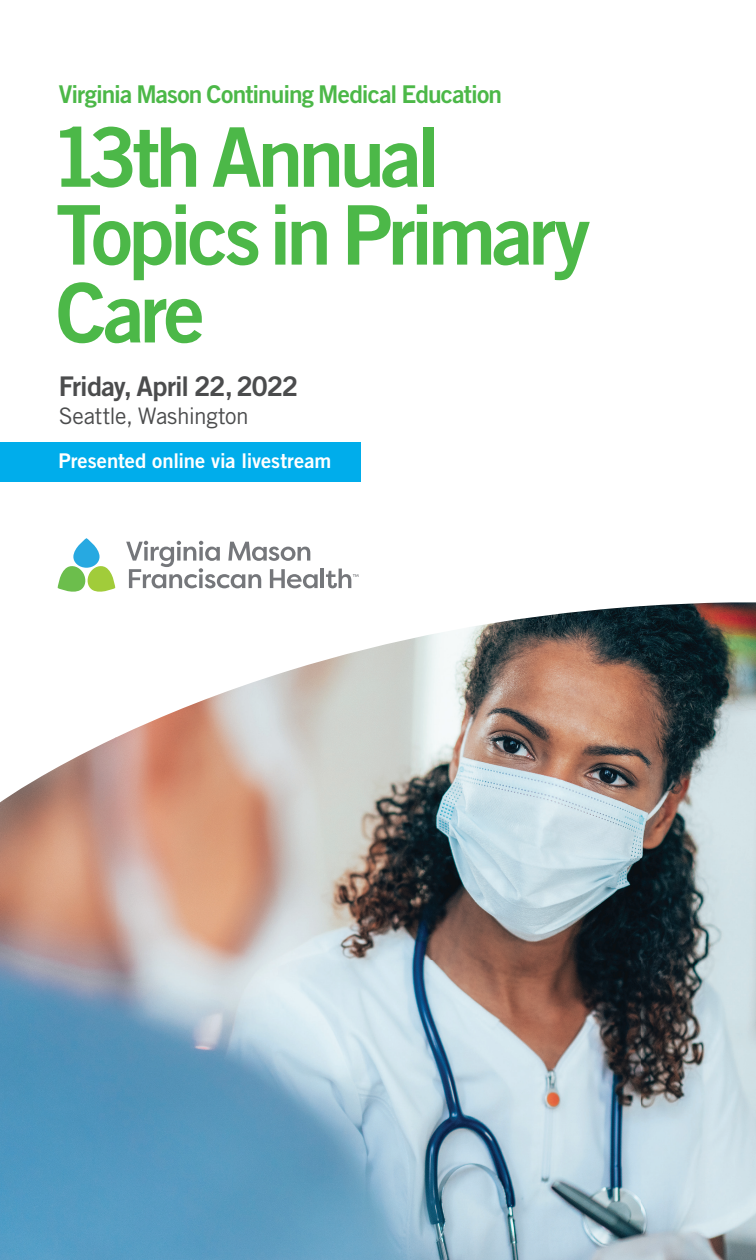
<style>
.page{position:relative;width:756px;height:1260px;background:#fff}
.page>*{position:absolute;margin:0;border:0;box-sizing:border-box;transform-origin:0 0}
.t1{font:82.25px/77.9px "Trade Gothic LT Std Bd 2";letter-spacing:-.055em;color:#4cb848}
.t2{font:27.12px "Trade Gothic LT Std Bd 2";letter-spacing:-.04em;color:#4b4c4d}
.t3{font:24.5px "Trade Gothic LT Std Bd 2";letter-spacing:-.035em;color:#4cb848}
.t4{font:22.75px "Trade Gothic LT Std";letter-spacing:-.015em;color:#4b4c4d}
.t5{font:20.3px "Trade Gothic LT Std Bd 2";color:#fff}
</style>
<div class="page">
<img style="left:291px;top:606px;width:349px;height:654px">
<img style="left:640px;top:602px;width:116px;height:658px">
<img style="left:116px;top:670px;width:175px;height:590px">
<img style="left:0;top:737px;width:116px;height:523px">
<svg style="left:58px;top:538px;width:57px;height:54px"></svg>
<svg style="left:126px;top:541px;width:192px;height:47px"></svg>
<hr style="left:321px;top:569px;width:3px;height:19px;background:#75777b">
<svg style="left:326px;top:569px;width:33px;height:19px"></svg>
<div style="left:0;top:442px;width:360px;height:39px;background:#00adeb"></div>
<p class="t3" style="left:59px;top:80px;width:445px">Virginia Mason Continuing Medical Education</p>
<h1 class="t1" style="left:49px;top:117px;width:543px">13th Annual<br>Topics in Primary<br>Care</h1>
<p class="t2" style="left:59px;top:369px;width:241px">Friday, April 22, 2022</p>
<p class="t4" style="left:59px;top:402px;width:192px">Seattle, Washington</p>
<p class="t5" style="left:58px;top:448px;width:274px">Presented online via livestream</p>
</div>
